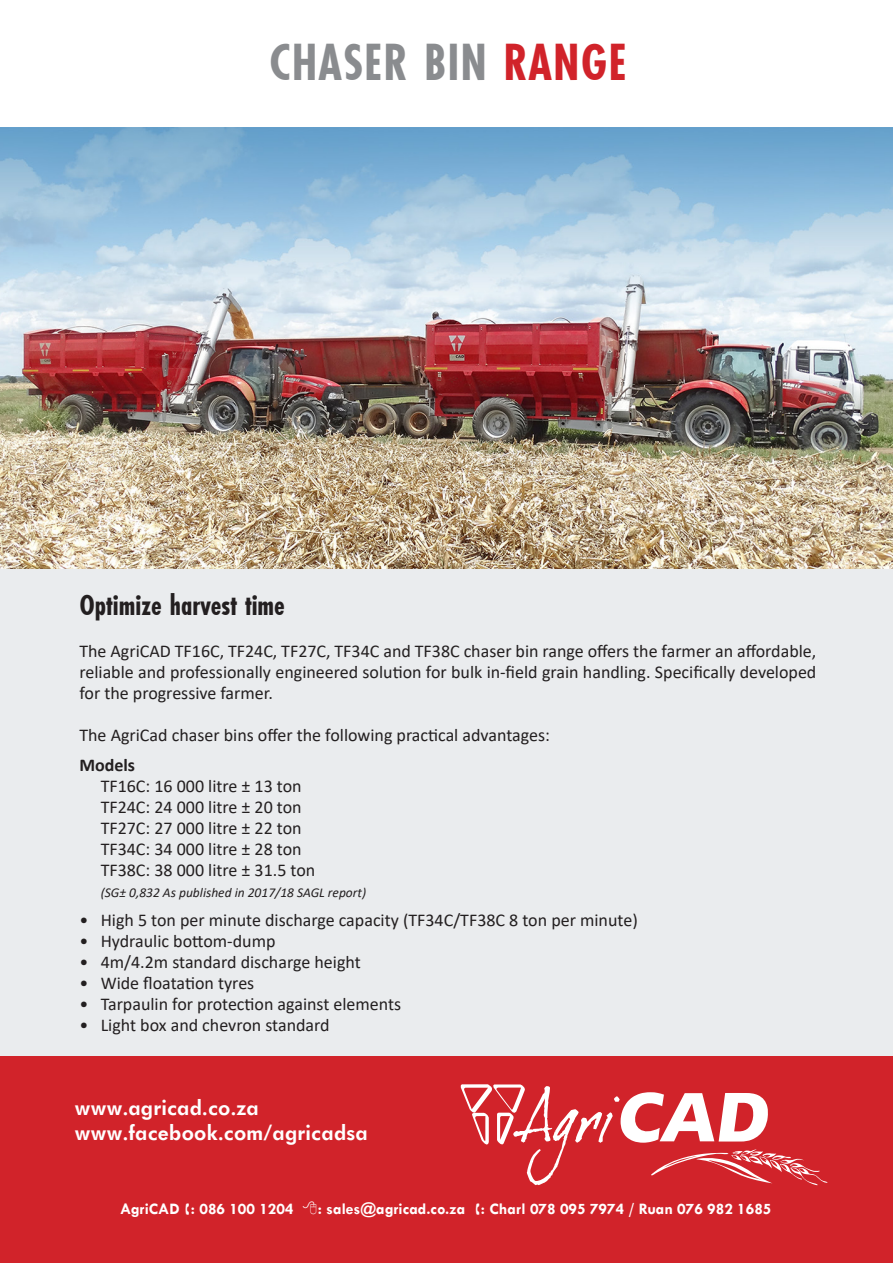
<style>
.page{position:relative;width:893px;height:1263px;background:#fff}
.page>*{position:absolute;margin:0;border:0;box-sizing:border-box;transform-origin:0 0}
.t1{font:700 condensed 48.45px "Futurist";letter-spacing:.02em;color:#8a8c8f}
.t2{font:700 condensed 27px "Futurist";color:#231f20}
.t3{font:700 20.55px "Futurist";color:#fff}
.t4{font:18px/21px "Calibri";color:#231f20;text-align:justify}
.t5{font:700 18px "Calibri";color:#231f20}
.t6{font:700 16.2px "Tw Cen";color:#fff}
.t7{font:italic 13.5px "Calibri";color:#231f20}
.s1{color:#d1232a}
</style>
<div class="page">
<div style="left:0;top:128px;width:893px;height:1126px;background:#eaecee"></div>
<div style="left:0;top:1056px;width:893px;height:207px;background:#d1232a"></div>
<svg style="left:460px;top:1084px;width:368px;height:102px"></svg>
<img style="left:0;top:128px;width:893px;height:440px">
<p class="t1" style="left:269px;top:33px;width:359px">CHASER BIN <span class="s1">RANGE</span></p>
<p class="t2" style="left:79px;top:590px;width:207px">Optimize harvest time</p>
<p class="t4" style="left:79px;top:640px;width:738px">The AgriCAD TF16C, TF24C, TF27C, TF34C and TF38C chaser bin range offers the farmer an affordable, reliable and professionally engineered solution for bulk in-field grain handling. Specifically developed for the progressive farmer.</p>
<p class="t4" style="left:79px;top:724px;width:472px">The AgriCad chaser bins offer the following practical advantages:</p>
<p class="t5" style="left:79px;top:752px;width:57px">Models</p>
<p class="t4" style="left:101px;top:775px;width:203px">TF16C: 16 000 litre ± 13 ton</p>
<p class="t4" style="left:101px;top:796px;width:203px">TF24C: 24 000 litre ± 20 ton</p>
<p class="t4" style="left:101px;top:817px;width:203px">TF27C: 27 000 litre ± 22 ton</p>
<p class="t4" style="left:101px;top:838px;width:203px">TF34C: 34 000 litre ± 28 ton</p>
<p class="t4" style="left:101px;top:859px;width:216px">TF38C: 38 000 litre ± 31.5 ton</p>
<p class="t7" style="left:101px;top:883px;width:267px">(SG± 0,832 As published in 2017/18 SAGL report)</p>
<p class="t4" style="left:79px;top:909px;width:560px">• High 5 ton per minute discharge capacity (TF34C/TF38C 8 ton per minute)</p>
<p class="t4" style="left:79px;top:930px;width:198px">• Hydraulic bottom-dump</p>
<p class="t4" style="left:79px;top:951px;width:283px">• 4m/4.2m standard discharge height</p>
<p class="t4" style="left:79px;top:972px;width:176px">• Wide floatation tyres</p>
<p class="t4" style="left:79px;top:993px;width:323px">• Tarpaulin for protection against elements</p>
<p class="t4" style="left:79px;top:1014px;width:252px">• Light box and chevron standard</p>
<p class="t3" style="left:75px;top:1094px;width:186px">www.agricad.co.za</p>
<p class="t3" style="left:75px;top:1119px;width:295px">www.facebook.com/agricadsa</p>
<p class="t6" style="left:120px;top:1199px;width:175px">AgriCAD : 086 100 1204</p>
<p class="t6" style="left:318px;top:1199px;width:455px">: sales@agricad.co.za : Charl 078 095 7974 / Ruan 076 982 1685</p>
</div>
